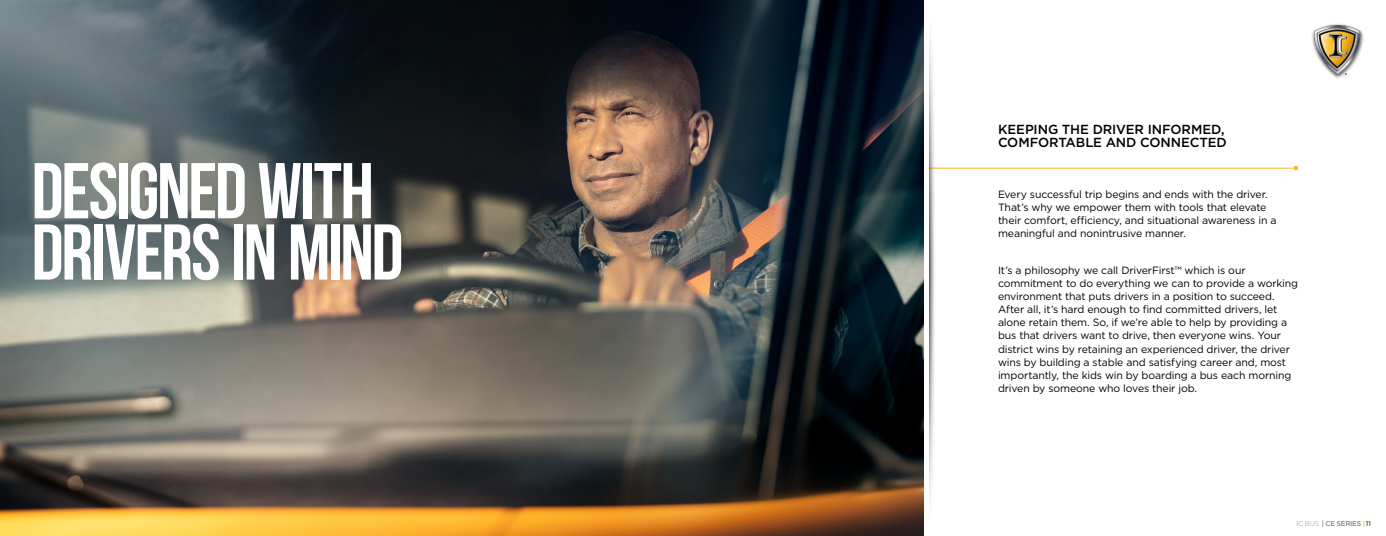
<style>
.page{position:relative;width:1386px;height:536px;background:#fff}
.page>*{position:absolute;margin:0;border:0;box-sizing:border-box;transform-origin:0 0}
.t1{font:78.75px/61.2px "Bebas Neue";letter-spacing:-.03em;color:#fff}
.t2{font:500 13.12px/13.1px "Gotham";letter-spacing:-.005em;color:#000}
.t3{font:10.5px/13.1px "Gotham";letter-spacing:-.015em;color:#000}
.t4{font:500 7px "Gotham";letter-spacing:-.025em;color:#808285}
.s1{font-weight:400;color:#b1b4b6}
.s2{color:#ffb71e}
.s3{font-weight:400;color:#000}
</style>
<div class="page">
<hr style="left:929px;top:168px;width:367px;height:1px;background:#ffb71e">
<img style="left:0;top:0;width:924px;height:536px">
<img style="left:929px;top:34px;width:10px;height:468px">
<img style="left:1312px;top:24px;width:52px;height:54px">
<h1 class="t1" style="left:32px;top:159px;width:374px">DESIGNED WITH<br>DRIVERS IN MIND</h1>
<p class="t2" style="left:998px;top:123px;width:230px">KEEPING THE DRIVER INFORMED,<br>COMFORTABLE AND CONNECTED</p>
<p class="t3" style="left:998px;top:187px;width:280px">Every successful trip begins and ends with the driver.<br>That’s why we empower them with tools that elevate their comfort, efficiency, and situational awareness in a meaningful and nonintrusive manner.</p>
<p class="t3" style="left:998px;top:263px;width:302px">It’s a philosophy we call DriverFirst™ which is our commitment to do everything we can to provide a working environment that puts drivers in a position to succeed.<br>After all, it’s hard enough to find committed drivers, let alone retain them. So, if we’re able to help by providing a bus that drivers want to drive, then everyone wins. Your district wins by retaining an experienced driver, the driver wins by building a stable and satisfying career and, most importantly, the kids win by boarding a bus each morning driven by someone who loves their job.</p>
<p class="t4" style="left:1296px;top:518px;width:76px"><span class="s1">IC BUS</span> | CE SERIES <span class="s2">|</span><span class="s3">11</span></p>
</div>
